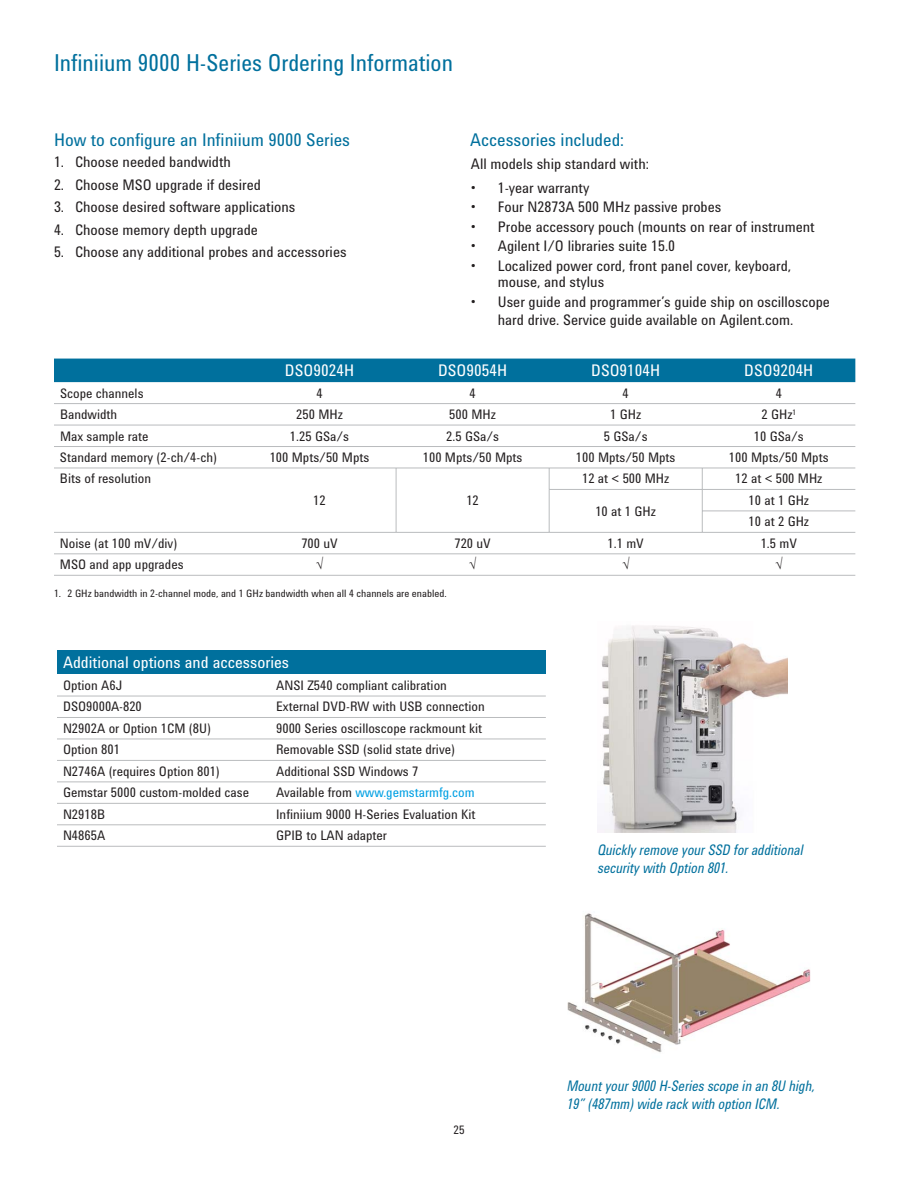
<style>
.page{position:relative;width:918px;height:1188px;background:#fff}
.page>*{position:absolute;margin:0;border:0;box-sizing:border-box;transform-origin:0 0}
.t1{font:24px "Agilent Condensed CFF";color:#00709d;scale:.95 1}
.t2{font:18px "Agilent Condensed CFF";color:#00709d}
.t3{font:16.5px "Agilent Condensed CFF";color:#fff}
.t4{font:15px/16.5px "Agilent Condensed CFF";color:#231f20}
.t5{font:italic 15px/18px "Agilent Condensed CFF";color:#00709d;scale:.9 1}
.t6{font:13.5px/21.5px "Agilent Condensed CFF";color:#231f20}
.t7{font:13.5px "Agilent Condensed CFF";color:#00a0e3}
.t8{font:12px "Agilent Condensed CFF";color:#231f20}
.t9{font:10.5px "Agilent Condensed CFF";color:#231f20}
.s1{color:#231f20}
</style>
<div class="page">
<img style="left:567px;top:904px;width:244px;height:163px;border-radius:9px">
<div style="left:57px;top:651px;width:489px;height:23px;background:#00709d"></div>
<hr style="left:57px;top:696px;width:489px;height:1px;background:#babcbe">
<hr style="left:57px;top:717px;width:489px;height:1px;background:#babcbe">
<hr style="left:57px;top:739px;width:489px;height:1px;background:#babcbe">
<hr style="left:57px;top:760px;width:489px;height:1px;background:#babcbe">
<hr style="left:57px;top:782px;width:489px;height:1px;background:#babcbe">
<hr style="left:57px;top:803px;width:489px;height:1px;background:#babcbe">
<hr style="left:57px;top:824px;width:489px;height:1px;background:#babcbe">
<hr style="left:57px;top:846px;width:213px;height:1px;background:#babcbe">
<hr style="left:270px;top:846px;width:276px;height:1px;background:#babcbe">
<img style="left:597px;top:625px;width:191px;height:207px">
<div style="left:54px;top:359px;width:801px;height:23px;background:#00709d"></div>
<hr style="left:54px;top:403px;width:801px;height:1px;background:#babcbe">
<hr style="left:54px;top:425px;width:801px;height:1px;background:#babcbe">
<hr style="left:54px;top:446px;width:801px;height:1px;background:#babcbe">
<hr style="left:54px;top:468px;width:801px;height:1px;background:#babcbe">
<hr style="left:549px;top:489px;width:306px;height:1px;background:#babcbe">
<hr style="left:702px;top:511px;width:153px;height:1px;background:#babcbe">
<hr style="left:54px;top:532px;width:801px;height:1px;background:#babcbe">
<hr style="left:54px;top:553px;width:801px;height:1px;background:#babcbe">
<hr style="left:54px;top:575px;width:801px;height:1px;background:#babcbe">
<svg style="left:396px;top:469px;width:1px;height:63px"></svg>
<svg style="left:549px;top:469px;width:1px;height:63px"></svg>
<svg style="left:702px;top:469px;width:1px;height:63px"></svg>
<h1 class="t1" style="left:54px;top:54px;width:422px">Infiniium 9000 H-Series Ordering Information</h1>
<h2 class="t2" style="left:54px;top:133px;width:298px">How to configure an Infiniium 9000 Series</h2>
<p class="t4" style="left:54px;top:156px;width:178px">1. Choose needed bandwidth</p>
<p class="t4" style="left:54px;top:178px;width:208px">2. Choose MSO upgrade if desired</p>
<p class="t4" style="left:54px;top:201px;width:243px">3. Choose desired software applications</p>
<p class="t4" style="left:54px;top:223px;width:206px">4. Choose memory depth upgrade</p>
<p class="t4" style="left:54px;top:246px;width:294px">5. Choose any additional probes and accessories</p>
<h2 class="t2" style="left:470px;top:133px;width:155px">Accessories included:</h2>
<p class="t4" style="left:471px;top:157px;width:180px">All models ship standard with:</p>
<p class="t4" style="left:471px;top:181px;width:120px">• 1-year warranty</p>
<p class="t4" style="left:471px;top:201px;width:252px">• Four N2873A 500 MHz passive probes</p>
<p class="t4" style="left:471px;top:220px;width:345px">• Probe accessory pouch (mounts on rear of instrument</p>
<p class="t4" style="left:471px;top:240px;width:206px">• Agilent I/O libraries suite 15.0</p>
<p class="t4" style="left:498px;top:259px;width:295px;text-indent:-27px">• Localized power cord, front panel cover, keyboard, mouse, and stylus</p>
<p class="t4" style="left:498px;top:294px;width:334px;line-height:18px;text-indent:-27px">• User guide and programmer’s guide ship on oscilloscope hard drive. Service guide available on Agilent.com.</p>
<p class="t3" style="left:285px;top:364px;width:71px">DSO9024H</p>
<p class="t3" style="left:438px;top:364px;width:71px">DSO9054H</p>
<p class="t3" style="left:591px;top:364px;width:71px">DSO9104H</p>
<p class="t3" style="left:744px;top:364px;width:71px">DSO9204H</p>
<p class="t6" style="left:60px;top:384px;width:85px">Scope channels</p>
<p class="t6" style="left:316px;top:384px;width:8px">4</p>
<p class="t6" style="left:470px;top:384px;width:8px">4</p>
<p class="t6" style="left:623px;top:384px;width:8px">4</p>
<p class="t6" style="left:776px;top:384px;width:8px">4</p>
<p class="t6" style="left:60px;top:405px;width:59px">Bandwidth</p>
<p class="t6" style="left:296px;top:405px;width:48px">250 MHz</p>
<p class="t6" style="left:449px;top:405px;width:48px">500 MHz</p>
<p class="t6" style="left:610px;top:405px;width:33px">1 GHz</p>
<p class="t6" style="left:761px;top:405px;width:36px">2 GHz<sup>1</sup></p>
<p class="t6" style="left:60px;top:427px;width:90px">Max sample rate</p>
<p class="t6" style="left:290px;top:427px;width:61px">1.25 GSa/s</p>
<p class="t6" style="left:446px;top:427px;width:54px">2.5 GSa/s</p>
<p class="t6" style="left:604px;top:427px;width:45px">5 GSa/s</p>
<p class="t6" style="left:754px;top:427px;width:51px">10 GSa/s</p>
<p class="t6" style="left:60px;top:448px;width:159px">Standard memory (2-ch/4-ch)</p>
<p class="t6" style="left:270px;top:448px;width:101px">100 Mpts/50 Mpts</p>
<p class="t6" style="left:423px;top:448px;width:101px">100 Mpts/50 Mpts</p>
<p class="t6" style="left:576px;top:448px;width:101px">100 Mpts/50 Mpts</p>
<p class="t6" style="left:729px;top:448px;width:101px">100 Mpts/50 Mpts</p>
<p class="t6" style="left:60px;top:470px;width:93px">Bits of resolution</p>
<p class="t6" style="left:313px;top:491px;width:14px">12</p>
<p class="t6" style="left:466px;top:491px;width:14px">12</p>
<p class="t6" style="left:582px;top:470px;width:89px">12 at &lt; 500 MHz</p>
<p class="t6" style="left:735px;top:470px;width:89px">12 at &lt; 500 MHz</p>
<p class="t6" style="left:595px;top:502px;width:62px">10 at 1 GHz</p>
<p class="t6" style="left:748px;top:491px;width:62px">10 at 1 GHz<br>10 at 2 GHz</p>
<p class="t6" style="left:60px;top:534px;width:119px">Noise (at 100 mV/div)</p>
<p class="t6" style="left:301px;top:534px;width:38px">700 uV</p>
<p class="t6" style="left:454px;top:534px;width:38px">720 uV</p>
<p class="t6" style="left:608px;top:534px;width:38px">1.1 mV</p>
<p class="t6" style="left:761px;top:534px;width:38px">1.5 mV</p>
<p class="t6" style="left:60px;top:555px;width:125px">MSO and app upgrades</p>
<p class="t6" style="left:316px;top:555px;width:9px">√</p>
<p class="t6" style="left:469px;top:555px;width:9px">√</p>
<p class="t6" style="left:622px;top:555px;width:9px">√</p>
<p class="t6" style="left:775px;top:555px;width:9px">√</p>
<p class="t9" style="left:54px;top:589px;width:394px">1. 2 GHz bandwidth in 2-channel mode, and 1 GHz bandwidth when all 4 channels are enabled.</p>
<p class="t3" style="left:63px;top:656px;width:228px">Additional options and accessories</p>
<p class="t6" style="left:63px;top:676px;width:61px">Option A6J</p>
<p class="t6" style="left:276px;top:676px;width:172px">ANSI Z540 compliant calibration</p>
<p class="t6" style="left:63px;top:698px;width:80px">DSO9000A-820</p>
<p class="t6" style="left:276px;top:698px;width:210px">External DVD-RW with USB connection</p>
<p class="t6" style="left:63px;top:719px;width:150px">N2902A or Option 1CM (8U)</p>
<p class="t6" style="left:276px;top:719px;width:208px">9000 Series oscilloscope rackmount kit</p>
<p class="t6" style="left:63px;top:741px;width:58px">Option 801</p>
<p class="t6" style="left:276px;top:741px;width:180px">Removable SSD (solid state drive)</p>
<p class="t6" style="left:63px;top:762px;width:158px">N2746A (requires Option 801)</p>
<p class="t6" style="left:276px;top:762px;width:144px">Additional SSD Windows 7</p>
<p class="t6" style="left:63px;top:783px;width:188px">Gemstar 5000 custom-molded case</p>
<p class="t7" style="left:276px;top:788px;width:200px"><span class="s1">Available from</span> www.gemstarmfg.com</p>
<p class="t6" style="left:63px;top:805px;width:44px">N2918B</p>
<p class="t6" style="left:276px;top:805px;width:201px">Infiniium 9000 H-Series Evaluation Kit</p>
<p class="t6" style="left:63px;top:826px;width:44px">N4865A</p>
<p class="t6" style="left:276px;top:826px;width:112px">GPIB to LAN adapter</p>
<p class="t8" style="left:453px;top:1126px;width:13px">25</p>
<p class="t5" style="left:598px;top:842px;width:230px">Quickly remove your SSD for additional security with Option 801.</p>
<p class="t5" style="left:567px;top:1078px;width:277px">Mount your 9000 H-Series scope in an 8U high,<br>19” (487mm) wide rack with option ICM.</p>
</div>
